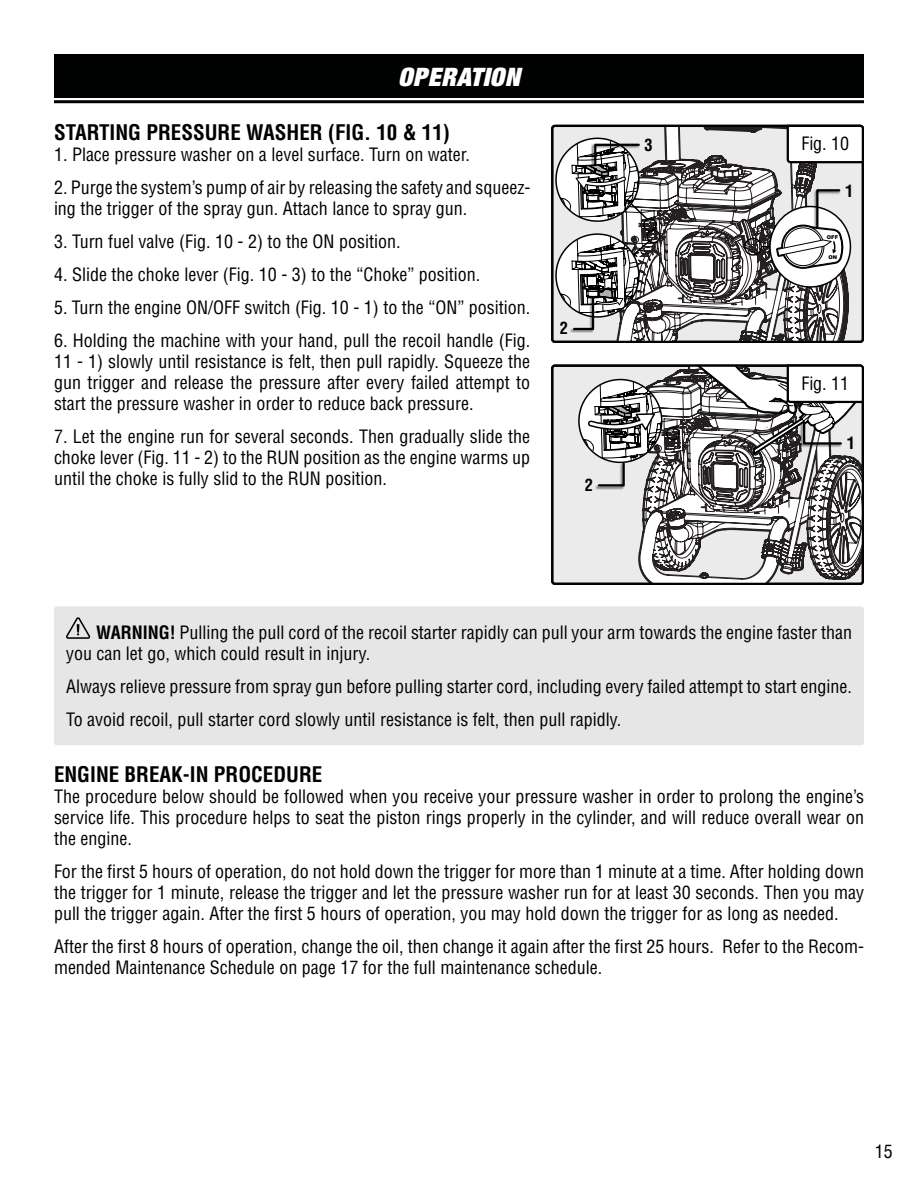
<style>
.page{position:relative;width:918px;height:1188px;background:#fff}
.page>*{position:absolute;margin:0;border:0;box-sizing:border-box;transform-origin:0 0}
.t1{font:italic 900 expanded 25.5px "Helvetica Neue";letter-spacing:.025em;color:#fff}
.t2{font:700 condensed 21px "Helvetica LT Std";color:#000}
.t3{font:condensed 18px/21px "Helvetica LT Std";color:#000}
.t4{font:700 condensed 16.5px "Helvetica LT Std";color:#000}
.t5{font:900 5.25px "Arial";color:#000}
.s1{font-weight:700}
</style>
<div class="page">
<div style="left:54px;top:54px;width:810px;height:44px;background:#000101"></div>
<hr style="left:54px;top:100px;width:810px;height:3px;background:#000">
<div style="left:54px;top:606px;width:810px;height:139px;background:#e6e6e6;border-radius:3px"></div>
<svg style="left:66px;top:617px;width:24px;height:22px"></svg>
<svg style="left:555px;top:124px;width:309px;height:484px"></svg>
<h1 class="t1" style="left:398px;top:61px;width:123px">OPERATION</h1>
<p class="t2" style="left:54px;top:119px;width:397px">STARTING PRESSURE WASHER (FIG. 10 &amp; 11)</p>
<p class="t3" style="left:54px;top:144px;width:418px">1. Place pressure washer on a level surface. Turn on water.</p>
<p class="t3" style="left:54px;top:177px;width:478px">2. Purge the system’s pump of air by releasing the safety and squeez&shy;ing the trigger of the spray gun. Attach lance to spray gun.</p>
<p class="t3" style="left:54px;top:231px;width:348px">3. Turn fuel valve (Fig. 10 - 2) to the ON position.</p>
<p class="t3" style="left:54px;top:264px;width:428px">4. Slide the choke lever (Fig. 10 - 3) to the “Choke” position.</p>
<p class="t3" style="left:54px;top:297px;width:478px">5. Turn the engine ON/OFF switch (Fig. 10 - 1) to the “ON” position.</p>
<p class="t3" style="left:54px;top:330px;width:478px;text-align:justify">6. Holding the machine with your hand, pull the recoil handle (Fig.<br>11 - 1) slowly until resistance is felt, then pull rapidly. Squeeze the gun trigger and release the pressure after every failed attempt to start the pressure washer in order to reduce back pressure.</p>
<p class="t3" style="left:54px;top:426px;width:478px;text-align:justify">7. Let the engine run for several seconds. Then gradually slide the choke lever (Fig. 11 - 2) to the RUN position as the engine warms up until the choke is fully slid to the RUN position.</p>
<p class="t4" style="left:560px;top:318px;width:10px">2</p>
<p class="t4" style="left:585px;top:475px;width:10px">2</p>
<p class="t4" style="left:645px;top:135px;width:10px">3</p>
<p class="t3" style="left:801px;top:133px;width:49px">Fig. 10</p>
<p class="t4" style="left:845px;top:180px;width:10px">1</p>
<p class="t5" style="left:827px;top:233px;width:13px">OFF</p>
<p class="t5" style="left:829px;top:254px;width:10px">ON</p>
<p class="t3" style="left:801px;top:373px;width:49px">Fig. 11</p>
<p class="t4" style="left:847px;top:433px;width:10px">1</p>
<p class="t3" style="left:66px;top:622px;width:788px;text-indent:30px"><span class="s1">WARNING!</span> Pulling the pull cord of the recoil starter rapidly can pull your arm towards the engine faster than you can let go, which could result in injury.</p>
<p class="t3" style="left:66px;top:670px;width:787px;line-height:33px">Always relieve pressure from spray gun before pulling starter cord, including every failed attempt to start engine.<br>To avoid recoil, pull starter cord slowly until resistance is felt, then pull rapidly.</p>
<p class="t2" style="left:54px;top:761px;width:270px">ENGINE BREAK-IN PROCEDURE</p>
<p class="t3" style="left:54px;top:786px;width:812px;text-align:justify">The procedure below should be followed when you receive your pressure washer in order to prolong the engine’s service life. This procedure helps to seat the piston rings properly in the cylinder, and will reduce overall wear on the engine.</p>
<p class="t3" style="left:54px;top:861px;width:812px;text-align:justify">For the first 5 hours of operation, do not hold down the trigger for more than 1 minute at a time. After holding down the trigger for 1 minute, release the trigger and let the pressure washer run for at least 30 seconds. Then you may pull the trigger again. After the first 5 hours of operation, you may hold down the trigger for as long as needed.</p>
<p class="t3" style="left:54px;top:936px;width:812px">After the first 8 hours of operation, change the oil, then change it again after the first 25 hours. Refer to the Recom&shy;mended Maintenance Schedule on page 17 for the full maintenance schedule.</p>
<p class="t3" style="left:875px;top:1141px;width:19px">15</p>
</div>
